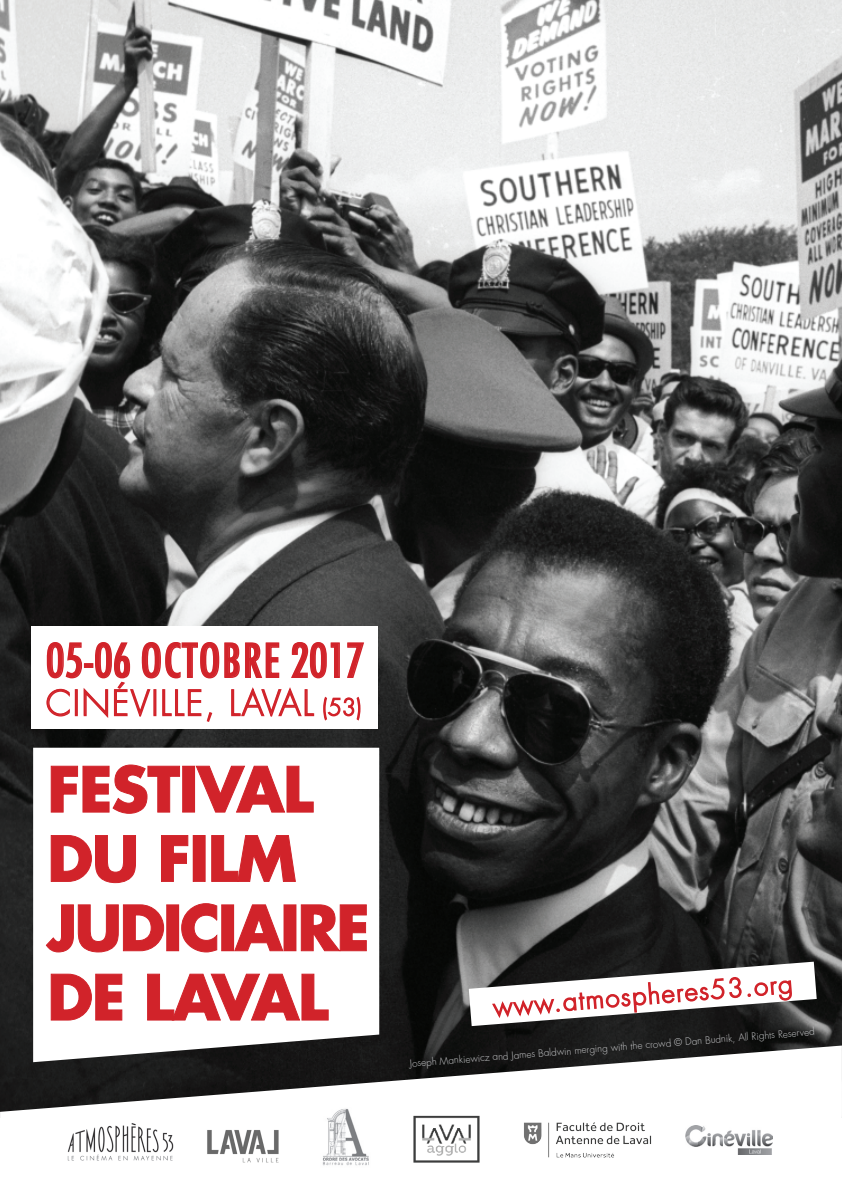
<style>
.page{position:relative;width:842px;height:1191px;background:#fff}
.page>*{position:absolute;margin:0;border:0;box-sizing:border-box;transform-origin:0 0}
.t1{font:700 60.8px/69.2px "Futura Std";letter-spacing:-.02em;color:#d1232a}
.t2{font:condensed 45.2px "Futura Std";letter-spacing:.04em;color:#d1232a}
.t3{font:300 34px "Futura Std";letter-spacing:.05em;color:#d1232a}
.t4{font:300 9.8px "Futura Std";color:#c9cacc}
.s1{font-size:22.6px}
</style>
<div class="page">
<img style="left:0;top:0;width:842px;height:1045px">
<svg style="left:0;top:1045px;width:842px;height:110px"></svg>
<img style="left:197px;top:1121px;width:93px;height:42px">
<img style="left:321px;top:1107px;width:49px;height:59px">
<img style="left:686px;top:1125px;width:87px;height:29px">
<img style="left:409px;top:1111px;width:75px;height:52px">
<img style="left:63px;top:1114px;width:115px;height:47px">
<svg style="left:33px;top:747px;width:346px;height:315px"></svg>
<div style="left:32px;top:626px;width:346px;height:103px;background:#fff"></div>
<svg style="left:46px;top:642px;width:318px;height:80px"></svg>
<svg style="left:469px;top:954px;width:348px;height:81px"></svg>
<svg style="left:50px;top:764px;width:131px;height:50px"></svg>
<div style="left:183px;top:766px;width:12px;height:46px;border:1px solid #d1232a"></div>
<svg style="left:195px;top:765px;width:119px;height:48px"></svg>
<svg style="left:50px;top:834px;width:87px;height:49px"></svg>
<svg style="left:160px;top:834px;width:29px;height:48px"></svg>
<div style="left:193px;top:835px;width:12px;height:46px;border:1px solid #d1232a"></div>
<svg style="left:211px;top:834px;width:85px;height:48px"></svg>
<svg style="left:45px;top:904px;width:120px;height:49px"></svg>
<div style="left:167px;top:905px;width:12px;height:45px;border:1px solid #d1232a"></div>
<svg style="left:181px;top:902px;width:37px;height:51px"></svg>
<div style="left:222px;top:905px;width:12px;height:45px;border:1px solid #d1232a"></div>
<svg style="left:234px;top:904px;width:50px;height:47px"></svg>
<svg style="left:300px;top:904px;width:67px;height:47px"></svg>
<svg style="left:50px;top:973px;width:73px;height:48px"></svg>
<svg style="left:147px;top:973px;width:182px;height:48px"></svg>
<img style="left:505px;top:1109px;width:165px;height:49px">
<h2 class="t2" style="left:46px;top:633px;width:320px">05-06 OCTOBRE 2017</h2>
<h3 class="t3" style="left:46px;top:682px;width:317px">CINÉVILLE, LAVAL <span class="s1">(53)</span></h3>
<h1 class="t1" style="left:47px;top:754px;width:324px">FESTIVAL<br>DU FILM<br>JUDICIAIRE<br>DE LAVAL</h1>
<p class="t4" style="left:409px;top:1055px;width:407px;rotate:-4deg">JOSEPH MANKIEWICZ AND JAMES BALDWIN MERGING WITH THE CROWD © DAN BUDNIK, ALL RIGHTS RESERVED</p>
</div>
